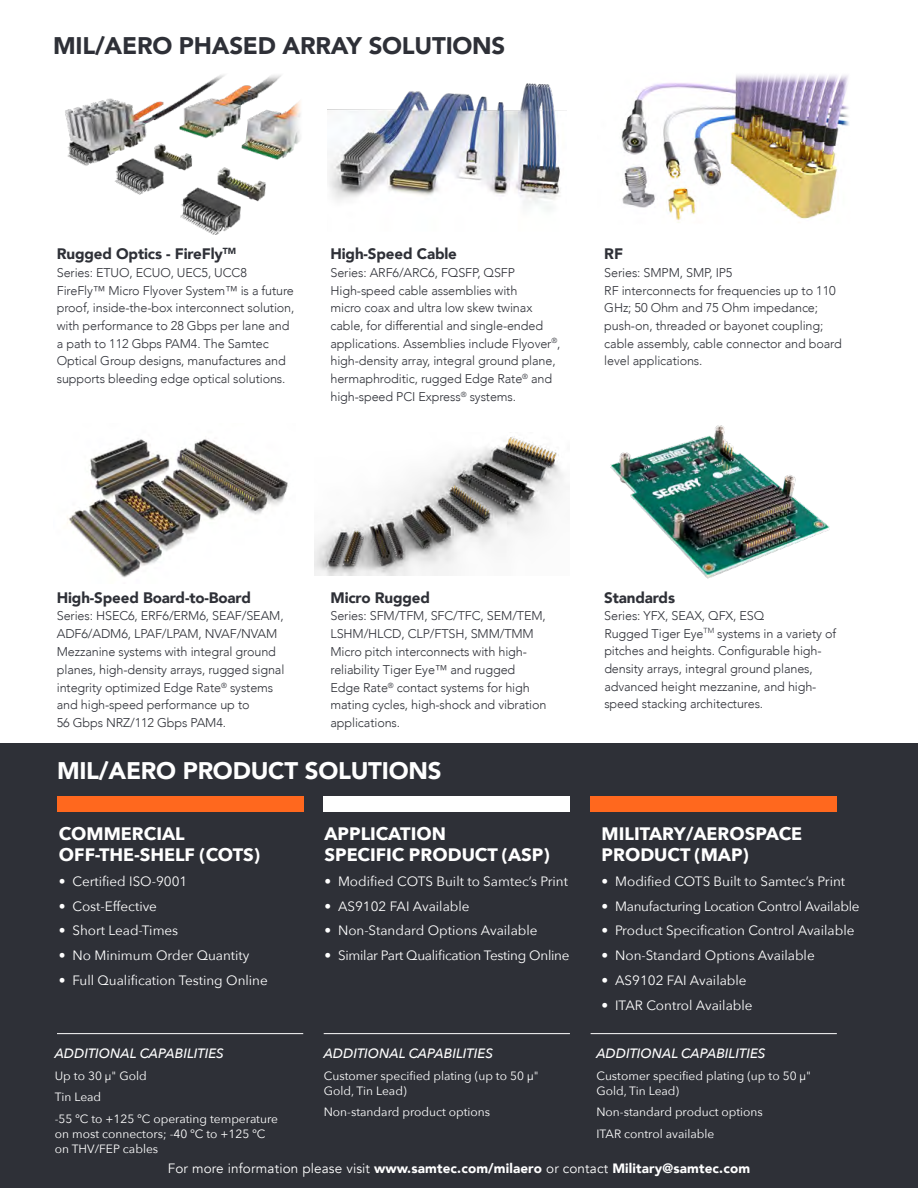
<style>
.page{position:relative;width:918px;height:1188px;background:#fff}
.page>*{position:absolute;margin:0;border:0;box-sizing:border-box;transform-origin:0 0}
.t1{font:900 24px "Avenir";letter-spacing:-.01em;color:#2e3037}
.t2{font:900 24px "Avenir";letter-spacing:-.01em;color:#fff}
.t3{font:700 18px/21px "Avenir Next";color:#fff}
.t4{font:900 15.15px "Avenir";letter-spacing:-.01em;color:#2e3037}
.t5{font:13.5px "Avenir Next";color:#fff}
.t6{font:900 13.5px "Avenir";letter-spacing:.01em;color:#fff}
.t7{font:13.5px "Avenir Next";letter-spacing:-.02em;color:#fff}
.t8{font:italic 500 13.5px "Avenir Next";color:#fff}
.t9{font:300 12.6px/17.7px "Avenir";letter-spacing:-.01em;color:#2e3037}
.t10{font:12px/21.8px "Avenir Next";color:#fff}
.s1{font-weight:400}
</style>
<div class="page">
<div style="left:0;top:744px;width:918px;height:444px;background:#2e3037"></div>
<div style="left:57px;top:796px;width:246px;height:16px;background:#ff681e"></div>
<div style="left:324px;top:796px;width:246px;height:16px;background:#fff"></div>
<div style="left:591px;top:796px;width:246px;height:16px;background:#ff681e"></div>
<hr style="left:57px;top:1033px;width:246px;height:1px;background:#fff">
<hr style="left:324px;top:1033px;width:246px;height:1px;background:#fff">
<hr style="left:591px;top:1033px;width:246px;height:1px;background:#fff">
<img style="left:65px;top:75px;width:236px;height:159px">
<img style="left:328px;top:83px;width:238px;height:127px">
<img style="left:621px;top:75px;width:228px;height:148px">
<img style="left:67px;top:439px;width:221px;height:139px">
<img style="left:315px;top:436px;width:249px;height:139px">
<img style="left:610px;top:425px;width:220px;height:154px">
<h1 class="t1" style="left:53px;top:25px;width:454px">MIL/AERO PHASED ARRAY SOLUTIONS</h1>
<p class="t4" style="left:57px;top:241px;width:181px">Rugged Optics - FireFly<sup>TM</sup></p>
<p class="t9" style="left:57px;top:264px;width:192px">Series: ETUO, ECUO, UEC5, UCC8</p>
<p class="t4" style="left:331px;top:241px;width:128px">High-Speed Cable</p>
<p class="t9" style="left:331px;top:264px;width:186px">Series: ARF6/ARC6, FQSFP, QSFP</p>
<p class="t4" style="left:604px;top:241px;width:20px">RF</p>
<p class="t9" style="left:604px;top:264px;width:130px">Series: SMPM, SMP, IP5</p>
<p class="t9" style="left:57px;top:281px;width:239px">FireFly™ Micro Flyover System™ is a future proof, inside-the-box interconnect solution, with performance to 28 Gbps per lane and a path to 112 Gbps PAM4. The Samtec Optical Group designs, manufactures and supports bleeding edge optical solutions.</p>
<p class="t9" style="left:604px;top:281px;width:239px">RF interconnects for frequencies up to 110<br>GHz; 50 Ohm and 75 Ohm impedance; push-on, threaded or bayonet coupling; cable assembly, cable connector and board level applications.</p>
<p class="t9" style="left:331px;top:281px;width:232px">High-speed cable assemblies with<br>micro coax and ultra low skew twinax cable, for differential and single-ended applications. Assemblies include Flyover<sup>®</sup>, high-density array, integral ground plane, hermaphroditic, rugged Edge Rate<sup>®</sup> and high-speed PCI Express<sup>®</sup> systems.</p>
<p class="t4" style="left:57px;top:584px;width:196px">High-Speed Board-to-Board</p>
<p class="t9" style="left:57px;top:607px;width:228px">Series: HSEC6, ERF6/ERM6, SEAF/SEAM,<br>ADF6/ADM6, LPAF/LPAM, NVAF/NVAM</p>
<p class="t4" style="left:331px;top:584px;width:101px">Micro Rugged</p>
<p class="t9" style="left:331px;top:607px;width:217px">Series: SFM/TFM, SFC/TFC, SEM/TEM,<br>LSHM/HLCD, CLP/FTSH, SMM/TMM</p>
<p class="t9" style="left:57px;top:643px;width:229px">Mezzanine systems with integral ground planes, high-density arrays, rugged signal integrity optimized Edge Rate<sup>®</sup> systems and high-speed performance up to<br>56 Gbps NRZ/112 Gbps PAM4.</p>
<p class="t9" style="left:331px;top:643px;width:218px">Micro pitch interconnects with high&shy;reliability Tiger Eye™ and rugged<br>Edge Rate<sup>®</sup> contact systems for high mating cycles, high-shock and vibration applications.</p>
<h1 class="t2" style="left:57px;top:750px;width:386px">MIL/AERO PRODUCT SOLUTIONS</h1>
<h2 class="t3" style="left:59px;top:823px;width:203px">COMMERCIAL<br>OFF-THE-SHELF (COTS)</h2>
<p class="t5" style="left:59px;top:870px;width:130px">• Certified ISO-9001</p>
<p class="t5" style="left:59px;top:895px;width:100px">• Cost-Effective</p>
<p class="t5" style="left:59px;top:919px;width:121px">• Short Lead-Times</p>
<p class="t5" style="left:59px;top:944px;width:192px">• No Minimum Order Quantity</p>
<p class="t5" style="left:59px;top:969px;width:210px">• Full Qualification Testing Online</p>
<h2 class="t3" style="left:325px;top:823px;width:226px">APPLICATION<br>SPECIFIC PRODUCT (ASP)</h2>
<p class="t5" style="left:325px;top:870px;width:245px">• Modified COTS Built to Samtec’s Print</p>
<p class="t5" style="left:325px;top:895px;width:147px">• AS9102 FAI Available</p>
<p class="t5" style="left:325px;top:919px;width:215px">• Non-Standard Options Available</p>
<p class="t7" style="left:325px;top:944px;width:247px">• Similar Part Qualification Testing Online</p>
<p class="t4" style="left:604px;top:584px;width:72px">Standards</p>
<p class="t9" style="left:604px;top:607px;width:161px">Series: YFX, SEAX, QFX, ESQ</p>
<p class="t9" style="left:604px;top:624px;width:233px">Rugged Tiger Eye<sup>TM</sup> systems in a variety of pitches and heights. Configurable high&shy;density arrays, integral ground planes, advanced height mezzanine, and high&shy;speed stacking architectures.</p>
<h2 class="t3" style="left:602px;top:823px;width:202px">MILITARY/AEROSPACE<br>PRODUCT (MAP)</h2>
<p class="t5" style="left:602px;top:870px;width:245px">• Modified COTS Built to Samtec’s Print</p>
<p class="t7" style="left:602px;top:895px;width:259px">• Manufacturing Location Control Available</p>
<p class="t5" style="left:602px;top:919px;width:254px">• Product Specification Control Available</p>
<p class="t5" style="left:602px;top:944px;width:215px">• Non-Standard Options Available</p>
<p class="t5" style="left:602px;top:969px;width:147px">• AS9102 FAI Available</p>
<p class="t5" style="left:602px;top:994px;width:153px">• ITAR Control Available</p>
<p class="t8" style="left:55px;top:1042px;width:171px">ADDITIONAL CAPABILITIES</p>
<p class="t10" style="left:55px;top:1064px;width:225px">Up to 30 µ" Gold<br>Tin Lead<br>-55 ºC to +125 ºC operating temperature</p>
<p class="t10" style="left:55px;top:1126px;width:212px;line-height:15px">on most connectors; -40 ºC to +125 ºC on THV/FEP cables</p>
<p class="t8" style="left:596px;top:1042px;width:171px">ADDITIONAL CAPABILITIES</p>
<p class="t10" style="left:596px;top:1067px;width:216px;line-height:15px">Customer specified plating (up to 50 µ"<br>Gold, Tin Lead)</p>
<p class="t10" style="left:596px;top:1101px;width:168px">Non-standard product options<br>ITAR control available</p>
<p class="t6" style="left:168px;top:1157px;width:584px"><span class="s1">For more information please visit</span> www.samtec.com/milaero <span class="s1">or contact</span> Military@samtec.com</p>
<p class="t8" style="left:324px;top:1042px;width:171px">ADDITIONAL CAPABILITIES</p>
<p class="t10" style="left:324px;top:1067px;width:216px;line-height:15px">Customer specified plating (up to 50 µ"<br>Gold, Tin Lead)</p>
<p class="t10" style="left:324px;top:1101px;width:168px">Non-standard product options</p>
</div>
